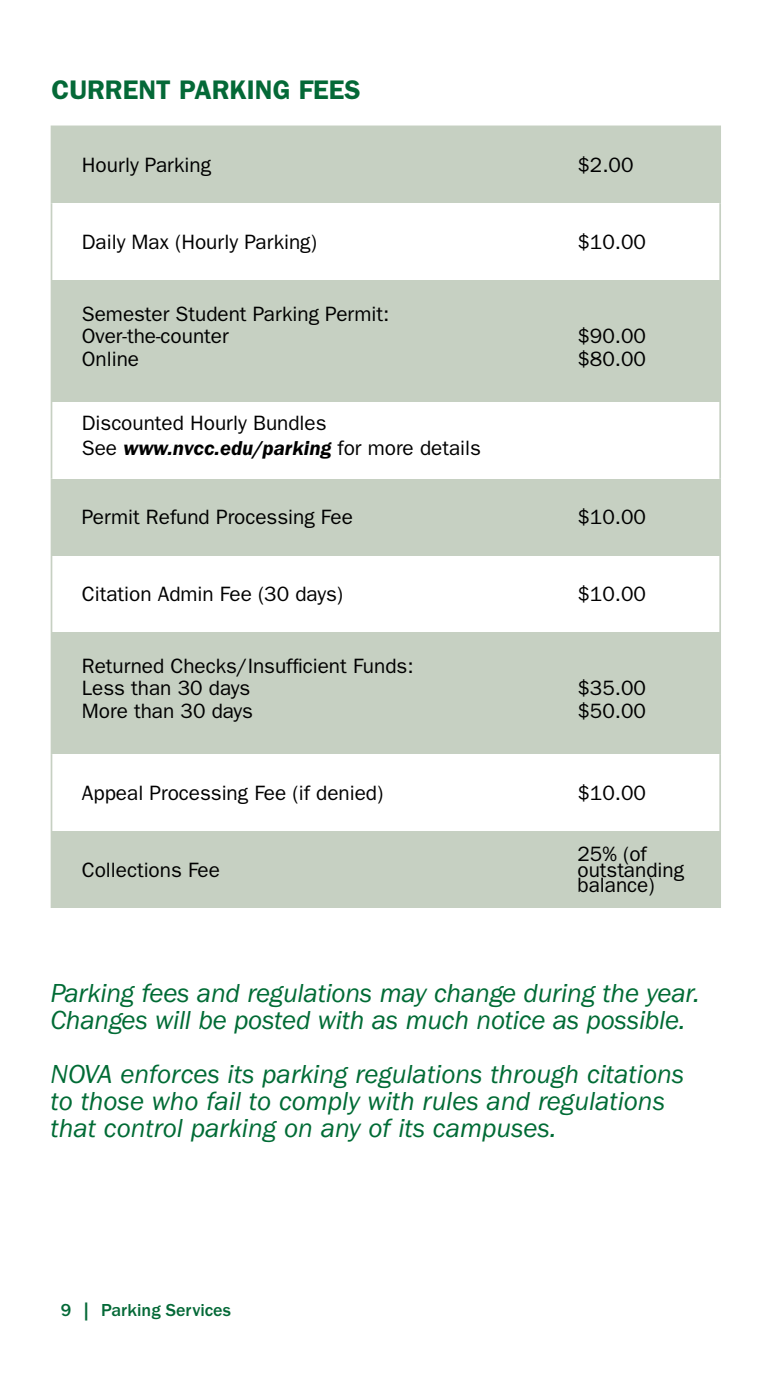
<style>
.page{position:relative;width:770px;height:1377px;background:#fff}
.page>*{position:absolute;margin:0;border:0;box-sizing:border-box;transform-origin:0 0}
.t1{font:italic 27px/27px "ITC Franklin Gothic Std";color:#006b35}
.t2{font:600 27px "ITC Franklin Gothic Std";color:#046937}
.t3{font:20.7px/22.5px "ITC Franklin Gothic Std";color:#000}
.t4{font:500 18px "ITC Franklin Gothic Std";color:#046937}
.s1{font-weight:600;font-style:italic}
</style>
<div class="page">
<div style="left:51px;top:126px;width:496px;height:77px;background:#c6d0c2"></div>
<div style="left:547px;top:126px;width:173px;height:77px;background:#c6d0c2"></div>
<div style="left:51px;top:280px;width:496px;height:122px;background:#c6d0c2"></div>
<div style="left:547px;top:280px;width:173px;height:122px;background:#c6d0c2"></div>
<div style="left:51px;top:479px;width:496px;height:77px;background:#c6d0c2"></div>
<div style="left:547px;top:479px;width:173px;height:77px;background:#c6d0c2"></div>
<div style="left:51px;top:633px;width:496px;height:121px;background:#c6d0c2"></div>
<div style="left:547px;top:633px;width:173px;height:121px;background:#c6d0c2"></div>
<div style="left:51px;top:831px;width:496px;height:77px;background:#c6d0c2"></div>
<div style="left:547px;top:831px;width:173px;height:77px;background:#c6d0c2"></div>
<hr style="left:547px;top:126px;width:174px;height:1px;background:#c6d0c2">
<hr style="left:719px;top:127px;width:2px;height:76px;background:#c6d0c2">
<hr style="left:51px;top:203px;width:1px;height:77px;background:#c6d0c2">
<hr style="left:719px;top:203px;width:2px;height:77px;background:#c6d0c2">
<hr style="left:719px;top:280px;width:2px;height:122px;background:#c6d0c2">
<hr style="left:51px;top:402px;width:1px;height:77px;background:#c6d0c2">
<hr style="left:719px;top:402px;width:2px;height:77px;background:#c6d0c2">
<hr style="left:719px;top:479px;width:2px;height:77px;background:#c6d0c2">
<hr style="left:51px;top:556px;width:1px;height:77px;background:#c6d0c2">
<hr style="left:719px;top:556px;width:2px;height:77px;background:#c6d0c2">
<hr style="left:719px;top:633px;width:2px;height:121px;background:#c6d0c2">
<hr style="left:51px;top:754px;width:1px;height:77px;background:#c6d0c2">
<hr style="left:719px;top:754px;width:2px;height:77px;background:#c6d0c2">
<hr style="left:719px;top:831px;width:2px;height:77px;background:#c6d0c2">
<h4 class="t2" style="left:51px;top:74px;width:311px">CURRENT PARKING FEES</h4>
<p class="t3" style="left:82px;top:154px;width:131px">Hourly Parking</p>
<p class="t3" style="left:577px;top:154px;width:58px">$2.00</p>
<p class="t3" style="left:82px;top:231px;width:236px">Daily Max (Hourly Parking)</p>
<p class="t3" style="left:577px;top:231px;width:70px">$10.00</p>
<p class="t3" style="left:82px;top:302px;width:309px">Semester Student Parking Permit:<br>Over-the-counter<br>Online</p>
<p class="t3" style="left:82px;top:411px;width:400px;line-height:24.8px">Discounted Hourly Bundles<br>See <span class="s1">www.nvcc.edu/parking</span> for more details</p>
<p class="t3" style="left:577px;top:325px;width:70px">$90.00 $80.00</p>
<p class="t3" style="left:82px;top:506px;width:272px">Permit Refund Processing Fee</p>
<p class="t3" style="left:577px;top:506px;width:70px">$10.00</p>
<p class="t3" style="left:82px;top:583px;width:263px">Citation Admin Fee (30 days)</p>
<p class="t3" style="left:577px;top:583px;width:70px">$10.00</p>
<p class="t3" style="left:82px;top:655px;width:333px">Returned Checks/Insuffcient Funds:<br>Less than 30 days<br>More than 30 days</p>
<p class="t3" style="left:577px;top:677px;width:70px">$35.00 $50.00</p>
<p class="t3" style="left:82px;top:782px;width:303px">Appeal Processing Fee (if denied)</p>
<p class="t3" style="left:577px;top:782px;width:70px">$10.00</p>
<p class="t3" style="left:82px;top:859px;width:140px">Collections Fee</p>
<p class="t3" style="left:577px;top:846px;width:108px;line-height:15.8px">25% (of outstanding balance)</p>
<p class="t1" style="left:51px;top:980px;width:650px">Parking fees and regulations may change during the year.<br>Changes will be posted with as much notice as possible.</p>
<h4 class="t1" style="left:51px;top:1061px;width:635px">NOVA enforces its parking regulations through citations to those who fail to comply with rules and regulations that control parking on any of its campuses.</h4>
<p class="t4" style="left:61px;top:1300px;width:172px">9 | Parking Services</p>
</div>
